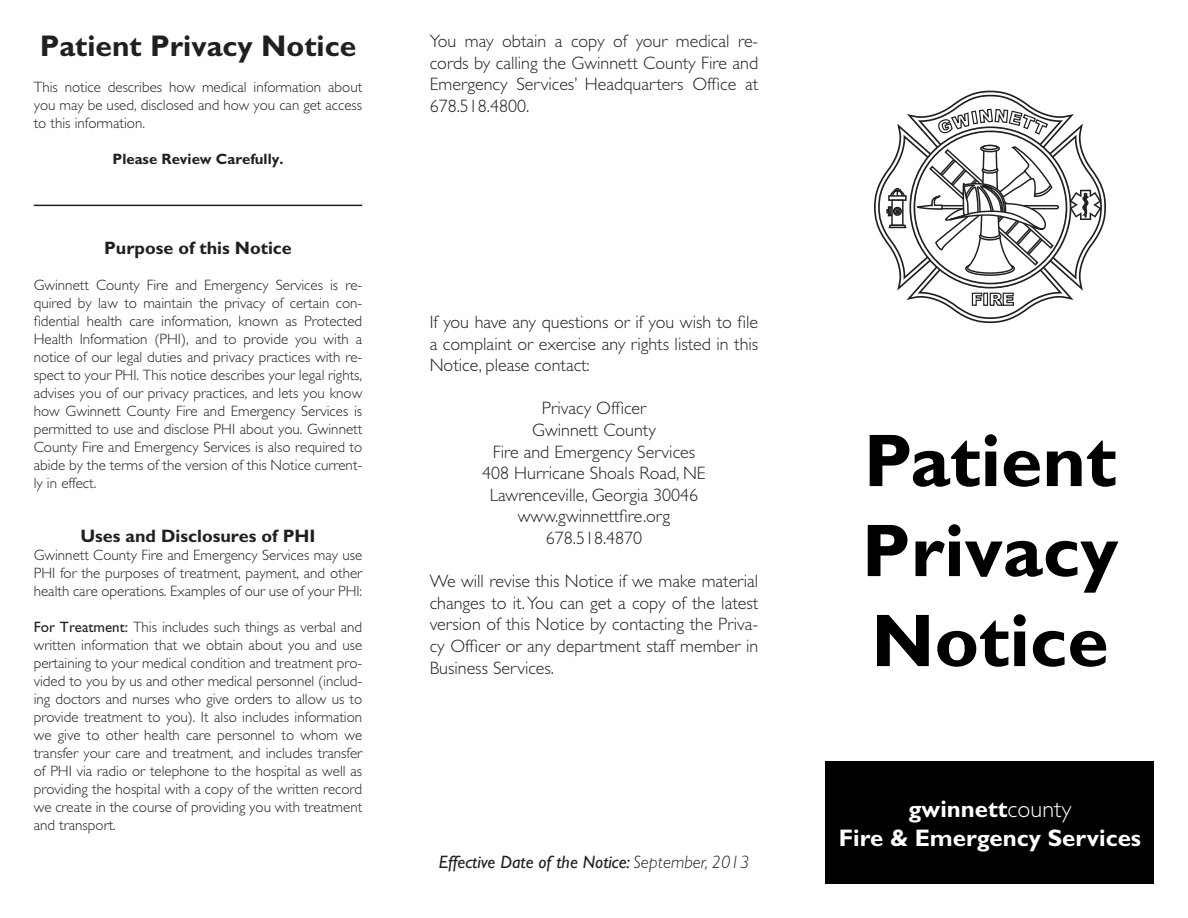
<style>
.page{position:relative;width:1188px;height:918px;background:#fff}
.page>*{position:absolute;margin:0;border:0;box-sizing:border-box;transform-origin:0 0}
.t1{font:700 75px/90px "Gill Sans";color:#000;text-align:justify}
.t2{font:700 30px "Gill Sans";color:#231f20}
.t3{font:700 24px "Gill Sans";color:#fff}
.t4{font:300 18px/21.6px "Gill Sans";color:#231f20;text-align:justify}
.t5{font:700 18px "Gill Sans";color:#231f20}
.t6{font:italic 18px "Gill Sans";color:#231f20}
.t7{font:300 15px/18px "Gill Sans";color:#231f20;text-align:justify}
.t8{font:700 15px "Gill Sans";color:#231f20}
.s1{font-weight:400}
.s2{font-weight:300}
</style>
<div class="page">
<svg style="left:874px;top:90px;width:232px;height:234px"></svg>
<div style="left:826px;top:761px;width:328px;height:123px;background:#000"></div>
<hr style="left:34px;top:205px;width:328px;height:1px;background:#231f20">
<p class="t2" style="left:40px;top:28px;width:318px">Patient Privacy Notice</p>
<p class="t7" style="left:34px;top:78px;width:330px">This notice describes how medical information about you may be used, disclosed and how you can get access to this information.</p>
<p class="t8" style="left:113px;top:150px;width:172px">Please Review Carefully.</p>
<p class="t5" style="left:104px;top:238px;width:189px">Purpose of this Notice</p>
<p class="t7" style="left:34px;top:276px;width:330px">Gwinnett County Fire and Emergency Services is re&shy;quired by law to maintain the privacy of certain con&shy;fidential health care information, known as Protected Health Information (PHI), and to provide you with a notice of our legal duties and privacy practices with re&shy;spect to your PHI. This notice describes your legal rights, advises you of our privacy practices, and lets you know how Gwinnett County Fire and Emergency Services is permitted to use and disclose PHI about you. Gwinnett County Fire and Emergency Services is also required to abide by the terms of the version of this Notice current&shy;ly in effect.</p>
<p class="t5" style="left:80px;top:526px;width:237px">Uses and Disclosures of PHI</p>
<p class="t7" style="left:34px;top:546px;width:330px">Gwinnett County Fire and Emergency Services may use PHI for the purposes of treatment, payment, and other health care operations. Examples of our use of your PHI:</p>
<p class="t7" style="left:34px;top:618px;width:330px"><span class="s1">For Treatment:</span> This includes such things as verbal and written information that we obtain about you and use pertaining to your medical condition and treatment pro&shy;vided to you by us and other medical personnel (includ&shy;ing doctors and nurses who give orders to allow us to provide treatment to you). It also includes information we give to other health care personnel to whom we transfer your care and treatment, and includes transfer of PHI via radio or telephone to the hospital as well as providing the hospital with a copy of the written record we create in the course of providing you with treatment and transport.</p>
<p class="t4" style="left:430px;top:31px;width:330px">You may obtain a copy of your medical re&shy;cords by calling the Gwinnett County Fire and Emergency Services’ Headquarters Office at 678.518.4800.</p>
<p class="t4" style="left:430px;top:311px;width:330px">If you have any questions or if you wish to file a complaint or exercise any rights listed in this Notice, please contact:</p>
<p class="t4" style="left:542px;top:398px;width:106px">Privacy Officer</p>
<p class="t4" style="left:532px;top:419px;width:125px">Gwinnett County</p>
<p class="t4" style="left:493px;top:441px;width:204px">Fire and Emergency Services</p>
<p class="t4" style="left:482px;top:463px;width:225px">408 Hurricane Shoals Road, NE</p>
<p class="t4" style="left:490px;top:484px;width:210px">Lawrenceville, Georgia 30046</p>
<p class="t4" style="left:518px;top:506px;width:154px">www.gwinnettfire.org</p>
<p class="t4" style="left:546px;top:527px;width:98px">678.518.4870</p>
<p class="t4" style="left:430px;top:571px;width:330px">We will revise this Notice if we make material changes to it. You can get a copy of the latest version of this Notice by contacting the Priva&shy;cy Officer or any department staff member in Business Services.</p>
<p class="t6" style="left:439px;top:852px;width:312px">Effective Date of the Notice: <span class="s2">September, 2013</span></p>
<p class="t1" style="left:862px;top:416px;width:258px">Patient Privacy Notice</p>
<p class="t3" style="left:909px;top:795px;width:164px">gwinnett<span class="s2">county</span></p>
<p class="t3" style="left:839px;top:823px;width:304px">Fire &amp; Emergency Services</p>
</div>
